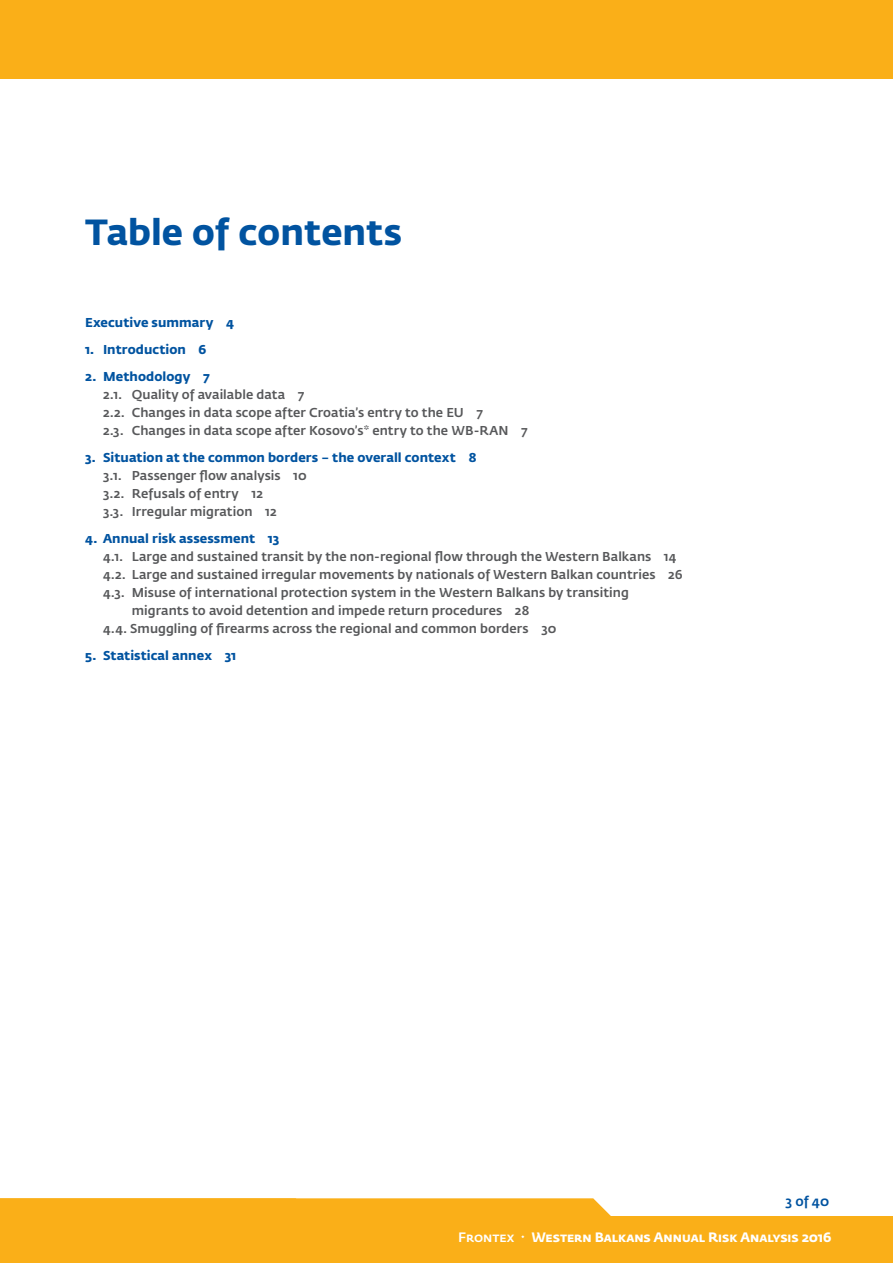
<style>
.page{position:relative;width:893px;height:1263px;background:#fff}
.page>*{position:absolute;margin:0;border:0;box-sizing:border-box;transform-origin:0 0}
.RAU_head1{font:700 36px "Fedra Sans Pro";color:#0153a0}
.t1{font:700 13.5px "Fedra Sans Pro";color:#fff}
.t2{font:500 13.5px "Fedra Sans Pro";color:#0153a0}
.TOC_H2{font:500 12.75px/18px "Fedra Sans Pro";letter-spacing:.005em;color:#57585a}
.TOC_H1{font:700 12.75px "Fedra Sans Pro";letter-spacing:.005em;color:#0153a0}
.s1{font-weight:500}
</style>
<div class="page">
<div style="left:0;top:0;width:893px;height:79px;background:#faaf18"></div>
<div style="left:0;top:1216px;width:893px;height:47px;background:#faaf18"></div>
<div style="left:0;top:1198px;width:611px;height:18px;background:#faaf18"></div>
<p class="RAU_head1" style="left:85px;top:203px;width:318px">Table of contents</p>
<p class="TOC_H1" style="left:85px;top:312px;width:150px">Executive summary 4</p>
<p class="TOC_H1" style="left:85px;top:339px;width:123px">1. Introduction 6</p>
<p class="TOC_H1" style="left:85px;top:366px;width:126px">2. Methodology 7</p>
<p class="TOC_H2" style="left:103px;top:384px;width:203px">2.1. Quality of available data 7</p>
<p class="TOC_H2" style="left:103px;top:402px;width:381px">2.2. Changes in data scope after Croatia’s entry to the EU 7</p>
<p class="TOC_H2" style="left:103px;top:420px;width:426px">2.3. Changes in data scope after Kosovo’s* entry to the WB-RAN 7</p>
<p class="TOC_H1" style="left:85px;top:447px;width:393px">3. Situation at the common borders – the overall context 8</p>
<p class="TOC_H2" style="left:103px;top:465px;width:205px">3.1. Passenger flow analysis 10</p>
<p class="TOC_H2" style="left:103px;top:483px;width:161px">3.2. Refusals of entry 12</p>
<p class="TOC_H2" style="left:103px;top:501px;width:175px">3.3. Irregular migration 12</p>
<p class="TOC_H1" style="left:85px;top:528px;width:196px">4. Annual risk assessment 13</p>
<p class="TOC_H2" style="left:103px;top:546px;width:575px">4.1. Large and sustained transit by the non-regional flow through the Western Balkans 14</p>
<p class="TOC_H2" style="left:103px;top:564px;width:581px">4.2. Large and sustained irregular movements by nationals of Western Balkan countries 26</p>
<p class="TOC_H2" style="left:132px;top:582px;width:499px;text-indent:-29px">4.3. Misuse of international protection system in the Western Balkans by transiting migrants to avoid detention and impede return procedures 28</p>
<p class="TOC_H2" style="left:103px;top:618px;width:455px">4.4. Smuggling of firearms across the regional and common borders 30</p>
<p class="TOC_H1" style="left:85px;top:645px;width:153px">5. Statistical annex 31</p>
<p class="t2" style="left:785px;top:1191px;width:45px">3 of 40</p>
<p class="t1" style="left:458px;top:1226px;width:375px"><span class="s1">Frontex</span> · Western Balkans Annual Risk Analysis 2016</p>
</div>
